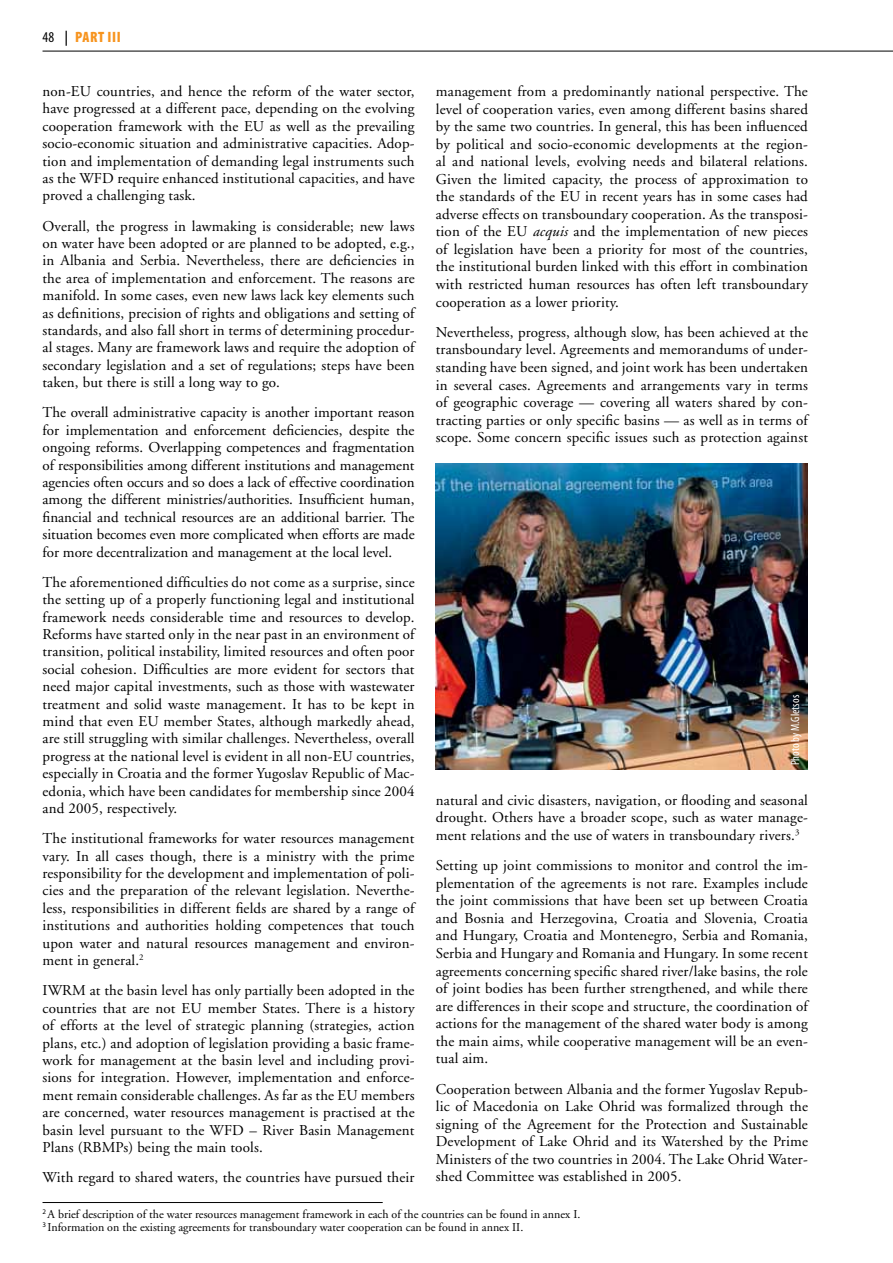
<style>
.page{position:relative;width:893px;height:1263px;background:#fff}
.page>*{position:absolute;margin:0;border:0;box-sizing:border-box;transform-origin:0 0}
.t1{font:15px/17.4px "Adobe Garamond";letter-spacing:.01em;color:#000;text-align:justify}
.t2{font:900 condensed 15px "Myriad Pro";letter-spacing:.04em;color:#f7941e}
.t3{font:12px/13.5px "Adobe Garamond";color:#000}
.t4{font:condensed 12px "Myriad Pro";color:#fff}
.s1{font-weight:400;color:#000}
.s2{font-weight:600;color:#000}
.s3{font-style:italic}
</style>
<div class="page">
<hr style="left:43px;top:51px;width:850px;height:1px;background:#000">
<hr style="left:43px;top:1202px;width:340px;height:1px;background:#000">
<img style="left:436px;top:463px;width:372px;height:307px">
<p class="t2" style="left:43px;top:29px;width:80px"><span class="s1">48</span> <span class="s2">|</span> PART III</p>
<p class="t1" style="left:43px;top:83px;width:374px">non-EU countries, and hence the reform of the water sector, have progressed at a different pace, depending on the evolving cooperation framework with the EU as well as the prevailing socio-economic situation and administrative capacities. Adop&shy;tion and implementation of demanding legal instruments such as the WFD require enhanced institutional capacities, and have proved a challenging task.</p>
<p class="t1" style="left:43px;top:218px;width:374px">Overall, the progress in lawmaking is considerable; new laws on water have been adopted or are planned to be adopted, e.g., in Albania and Serbia. Nevertheless, there are deficiencies in the area of implementation and enforcement. The reasons are manifold. In some cases, even new laws lack key elements such as definitions, precision of rights and obligations and setting of standards, and also fall short in terms of determining procedur&shy;al stages. Many are framework laws and require the adoption of secondary legislation and a set of regulations; steps have been taken, but there is still a long way to go.</p>
<p class="t1" style="left:43px;top:404px;width:374px">The overall administrative capacity is another important reason for implementation and enforcement deficiencies, despite the ongoing reforms. Overlapping competences and fragmentation of responsibilities among different institutions and management agencies often occurs and so does a lack of effective coordination among the different ministries/authorities. Insufficient human, financial and technical resources are an additional barrier. The situation becomes even more complicated when efforts are made for more decentralization and management at the local level.</p>
<p class="t1" style="left:43px;top:574px;width:374px">The aforementioned difficulties do not come as a surprise, since the setting up of a properly functioning legal and institutional framework needs considerable time and resources to develop.<br>Reforms have started only in the near past in an environment of transition, political instability, limited resources and often poor social cohesion. Difficulties are more evident for sectors that need major capital investments, such as those with wastewater treatment and solid waste management. It has to be kept in mind that even EU member States, although markedly ahead, are still struggling with similar challenges. Nevertheless, overall progress at the national level is evident in all non-EU countries, especially in Croatia and the former Yugoslav Republic of Mac&shy;edonia, which have been candidates for membership since 2004 and 2005, respectively.</p>
<p class="t1" style="left:43px;top:830px;width:374px">The institutional frameworks for water resources management vary. In all cases though, there is a ministry with the prime responsibility for the development and implementation of poli&shy;cies and the preparation of the relevant legislation. Neverthe&shy;less, responsibilities in different fields are shared by a range of institutions and authorities holding competences that touch upon water and natural resources management and environ&shy;ment in general.<sup>2</sup></p>
<p class="t1" style="left:43px;top:982px;width:374px">IWRM at the basin level has only partially been adopted in the countries that are not EU member States. There is a history of efforts at the level of strategic planning (strategies, action plans, etc.) and adoption of legislation providing a basic frame&shy;work for management at the basin level and including provi&shy;sions for integration. However, implementation and enforce&shy;ment remain considerable challenges. As far as the EU members are concerned, water resources management is practised at the basin level pursuant to the WFD – River Basin Management Plans (RBMPs) being the main tools.</p>
<p class="t1" style="left:43px;top:1169px;width:374px">With regard to shared waters, the countries have pursued their</p>
<p class="t1" style="left:436px;top:83px;width:374px">management from a predominantly national perspective. The level of cooperation varies, even among different basins shared by the same two countries. In general, this has been influenced by political and socio-economic developments at the region&shy;al and national levels, evolving needs and bilateral relations.<br>Given the limited capacity, the process of approximation to the standards of the EU in recent years has in some cases had adverse effects on transboundary cooperation. As the transposi&shy;tion of the EU <span class="s3">acquis</span> and the implementation of new pieces of legislation have been a priority for most of the countries, the institutional burden linked with this effort in combination with restricted human resources has often left transboundary cooperation as a lower priority.</p>
<p class="t1" style="left:436px;top:324px;width:374px">Nevertheless, progress, although slow, has been achieved at the transboundary level. Agreements and memorandums of under&shy;standing have been signed, and joint work has been undertaken in several cases. Agreements and arrangements vary in terms of geographic coverage — covering all waters shared by con&shy;tracting parties or only specific basins — as well as in terms of scope. Some concern specific issues such as protection against</p>
<p class="t4" style="left:789px;top:765px;width:72px;rotate:-90deg">Photo by M.Gletsos</p>
<p class="t1" style="left:436px;top:792px;width:374px">natural and civic disasters, navigation, or flooding and seasonal drought. Others have a broader scope, such as water manage&shy;ment relations and the use of waters in transboundary rivers.<sup>3</sup></p>
<p class="t1" style="left:436px;top:857px;width:374px">Setting up joint commissions to monitor and control the im&shy;plementation of the agreements is not rare. Examples include the joint commissions that have been set up between Croatia and Bosnia and Herzegovina, Croatia and Slovenia, Croatia and Hungary, Croatia and Montenegro, Serbia and Romania, Serbia and Hungary and Romania and Hungary. In some recent agreements concerning specific shared river/lake basins, the role of joint bodies has been further strengthened, and while there are differences in their scope and structure, the coordination of actions for the management of the shared water body is among the main aims, while cooperative management will be an even&shy;tual aim.</p>
<p class="t1" style="left:436px;top:1080px;width:374px">Cooperation between Albania and the former Yugoslav Repub&shy;lic of Macedonia on Lake Ohrid was formalized through the signing of the Agreement for the Protection and Sustainable Development of Lake Ohrid and its Watershed by the Prime Ministers of the two countries in 2004. The Lake Ohrid Water&shy;shed Committee was established in 2005.</p>
<p class="t3" style="left:43px;top:1207px;width:539px"><sup>2</sup> A brief description of the water resources management framework in each of the countries can be found in annex I.<br><sup>3</sup> Information on the existing agreements for transboundary water cooperation can be found in annex II.</p>
</div>
